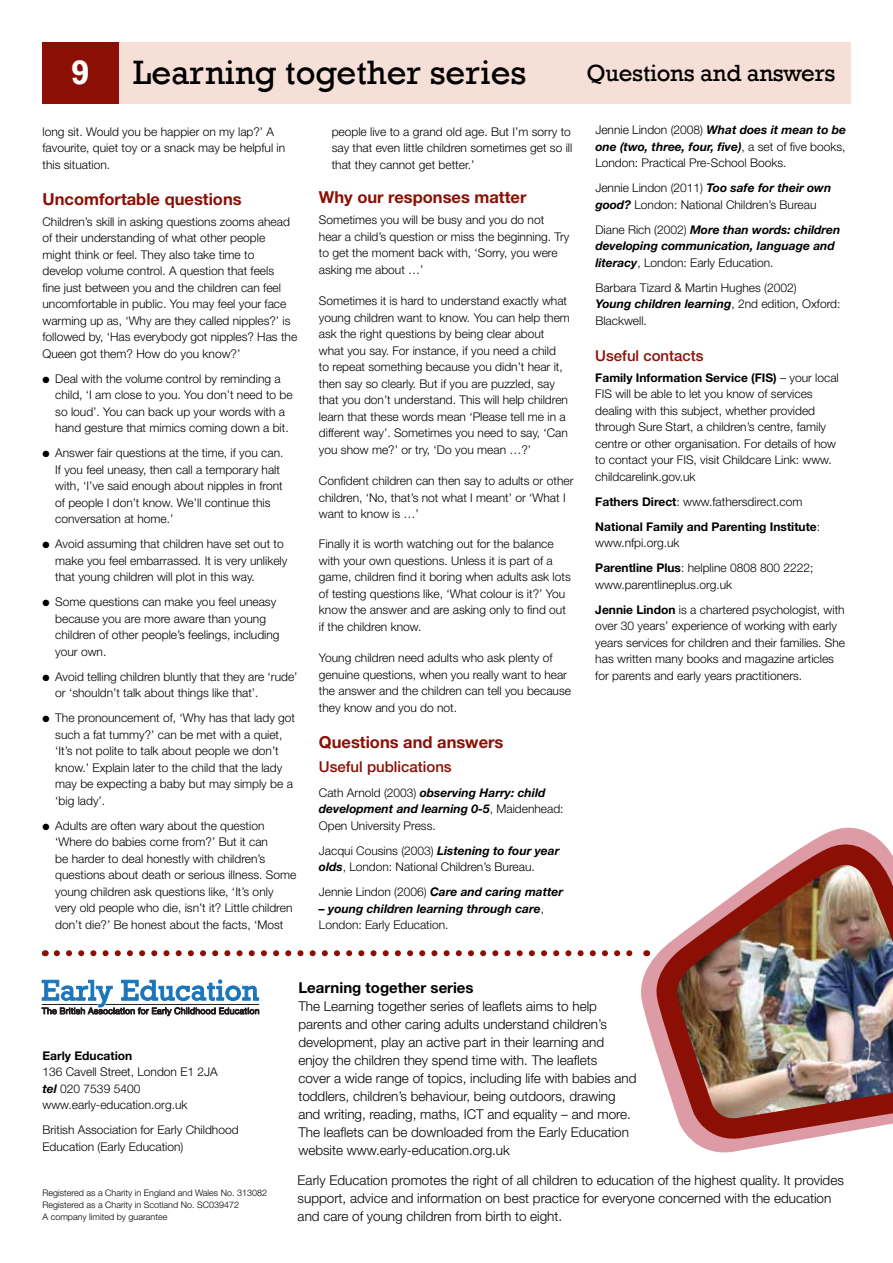
<style>
.page{position:relative;width:893px;height:1263px;background:#fff}
.page>*{position:absolute;margin:0;border:0;box-sizing:border-box;transform-origin:0 0}
.t1{font:34.65px "Rockwell";color:#000}
.t2{font:24px "Rockwell";letter-spacing:-.01em;color:#000}
.t3{font:700 16.5px "Helvetica Neue";color:#8b0f04}
.t4{font:500 15px "Helvetica Neue";color:#8b0f04}
.t5{font:700 15px "Helvetica Neue";color:#000}
.t6{font:300 13.5px/18px "Helvetica Neue";color:#000}
.t7{font:300 12px/16.5px "Helvetica Neue";color:#000}
.t8{font:italic 700 12px/16.5px "Helvetica Neue";color:#000}
.t9{font:700 12px/25px "Helvetica Neue";color:#000}
.t10{font:300 9px/12px "Helvetica Neue";color:#000}
.s1{font-weight:700;color:#fff}
.s2{font-weight:700;font-style:italic}
.s3{font-weight:300;font-style:normal}
.s4{font-weight:700}
.s5{font-weight:300}
</style>
<div class="page">
<svg style="left:57px;top:950px;width:576px;height:6px"></svg>
<svg style="left:641px;top:829px;width:241px;height:324px"></svg>
<img style="left:655px;top:842px;width:238px;height:309px">
<div style="left:119px;top:43px;width:731px;height:61px;background:#f5dfd7"></div>
<div style="left:43px;top:43px;width:76px;height:61px;background:#8b0f04"></div>
<svg style="left:41px;top:979px;width:218px;height:37px"></svg>
<h1 class="t1" style="left:71px;top:53px;width:457px"><span class="s1">9</span> Learning together series</h1>
<h2 class="t2" style="left:586px;top:60px;width:251px">Questions and answers</h2>
<p class="t7" style="left:43px;top:123px;width:244px">long sit. Would you be happier on my lap?’ A favourite, quiet toy or a snack may be helpful in this situation.</p>
<h3 class="t3" style="left:43px;top:189px;width:201px">Uncomfortable questions</h3>
<p class="t7" style="left:43px;top:213px;width:256px">Children’s skill in asking questions zooms ahead of their understanding of what other people<br>might think or feel. They also take time to develop volume control. A question that feels<br>fine just between you and the children can feel uncomfortable in public. You may feel your face warming up as, ‘Why are they called nipples?’ is followed by, ‘Has everybody got nipples? Has the Queen got them? How do you know?’</p>
<p class="t7" style="left:55px;top:370px;width:239px;text-indent:-13px">● Deal with the volume control by reminding a child, ‘I am close to you. You don’t need to be so loud’. You can back up your words with a hand gesture that mimics coming down a bit.</p>
<p class="t7" style="left:55px;top:444px;width:230px;text-indent:-13px">● Answer fair questions at the time, if you can.<br>If you feel uneasy, then call a temporary halt with, ‘I’ve said enough about nipples in front of people I don’t know. We’ll continue this conversation at home.’</p>
<p class="t7" style="left:55px;top:535px;width:234px;text-indent:-13px">● Avoid assuming that children have set out to make you feel embarrassed. It is very unlikely that young children will plot in this way.</p>
<p class="t7" style="left:55px;top:593px;width:226px;text-indent:-13px">● Some questions can make you feel uneasy because you are more aware than young children of other people’s feelings, including your own.</p>
<p class="t7" style="left:55px;top:668px;width:244px;text-indent:-13px">● Avoid telling children bluntly that they are ‘rude’ or ‘shouldn’t talk about things like that’.</p>
<p class="t7" style="left:55px;top:709px;width:241px;text-indent:-13px">● The pronouncement of, ‘Why has that lady got such a fat tummy?’ can be met with a quiet, ‘It’s not polite to talk about people we don’t know.’ Explain later to the child that the lady may be expecting a baby but may simply be a ‘big lady’.</p>
<p class="t7" style="left:55px;top:817px;width:243px;text-indent:-13px">● Adults are often wary about the question ‘Where do babies come from?’ But it can<br>be harder to deal honestly with children’s questions about death or serious illness. Some young children ask questions like, ‘It’s only very old people who die, isn’t it? Little children don’t die?’ Be honest about the facts, ‘Most</p>
<p class="t7" style="left:332px;top:123px;width:242px">people live to a grand old age. But I’m sorry to say that even little children sometimes get so ill that they cannot get better.’</p>
<h3 class="t3" style="left:319px;top:187px;width:209px">Why our responses matter</h3>
<p class="t7" style="left:319px;top:211px;width:252px">Sometimes you will be busy and you do not hear a child’s question or miss the beginning. Try to get the moment back with, ‘Sorry, you were asking me about …’</p>
<p class="t7" style="left:319px;top:292px;width:252px">Sometimes it is hard to understand exactly what young children want to know. You can help them ask the right questions by being clear about what you say. For instance, if you need a child<br>to repeat something because you didn’t hear it, then say so clearly. But if you are puzzled, say that you don’t understand. This will help children learn that these words mean ‘Please tell me in a different way’. Sometimes you need to say, ‘Can you show me?’ or try, ‘Do you mean …?’</p>
<p class="t7" style="left:319px;top:472px;width:256px">Confident children can then say to adults or other children, ‘No, that’s not what I meant’ or ‘What I want to know is …’</p>
<p class="t7" style="left:319px;top:535px;width:253px">Finally it is worth watching out for the balance with your own questions. Unless it is part of a game, children find it boring when adults ask lots of testing questions like, ‘What colour is it?’ You know the answer and are asking only to find out if the children know.</p>
<p class="t7" style="left:319px;top:649px;width:254px">Young children need adults who ask plenty of genuine questions, when you really want to hear the answer and the children can tell you because they know and you do not.</p>
<h3 class="t3" style="left:319px;top:732px;width:186px">Questions and answers</h3>
<p class="t4" style="left:319px;top:757px;width:134px">Useful publications</p>
<p class="t7" style="left:319px;top:784px;width:246px">Cath Arnold (2003) <span class="s2">observing Harry: child development and learning 0-5</span>, Maidenhead:<br>Open University Press.</p>
<p class="t7" style="left:319px;top:842px;width:242px">Jacqui Cousins (2003) <span class="s2">Listening to four year olds</span>, London: National Children’s Bureau.</p>
<p class="t8" style="left:319px;top:883px;width:246px"><span class="s3">Jennie Lindon (2006)</span> Care and caring matter</p>
<p class="t8" style="left:319px;top:900px;width:227px">– young children learning through care<span class="s3">,<br>London: Early Education.</span></p>
<p class="t7" style="left:595px;top:121px;width:252px;text-align:justify">Jennie Lindon (2008) <span class="s2">What does it mean to be one (two, three, four, five)</span>, a set of five books, London: Practical Pre-School Books.</p>
<p class="t7" style="left:595px;top:179px;width:238px">Jennie Lindon (2011) <span class="s2">Too safe for their own good?</span> London: National Children’s Bureau</p>
<p class="t8" style="left:595px;top:221px;width:247px"><span class="s3">Diane Rich (2002)</span> More than words: children developing communication, language and literacy<span class="s3">, London: Early Education.</span></p>
<p class="t7" style="left:595px;top:279px;width:247px">Barbara Tizard &amp; Martin Hughes (2002)<br><span class="s2">Young children learning</span>, 2nd edition, Oxford:<br>Blackwell.</p>
<p class="t4" style="left:595px;top:346px;width:110px">Useful contacts</p>
<p class="t7" style="left:595px;top:369px;width:245px"><span class="s4">Family Information Service (FIS)</span> – your local FIS will be able to let you know of services dealing with this subject, whether provided through Sure Start, a children’s centre, family centre or other organisation. For details of how to contact your FIS, visit Childcare Link: www. childcarelink.gov.uk</p>
<p class="t9" style="left:595px;top:488px;width:226px">Fathers Direct<span class="s5">: www.fathersdirect.com<br></span>National Family and Parenting Institute<span class="s5">:</span></p>
<p class="t7" style="left:595px;top:530px;width:220px;line-height:25px">www.nfpi.org.uk<br><span class="s4">Parentline Plus</span>: helpline 0808 800 2222;</p>
<p class="t7" style="left:595px;top:571px;width:251px;line-height:25px">www.parentlineplus.org.uk<br><span class="s4">Jennie Lindon</span> is a chartered psychologist, with</p>
<p class="t7" style="left:595px;top:617px;width:251px">over 30 years’ experience of working with early years services for children and their families. She has written many books and magazine articles for parents and early years practitioners.</p>
<p class="t9" style="left:43px;top:1042px;width:91px">Early Education</p>
<p class="t7" style="left:43px;top:1063px;width:177px">136 Cavell Street, London E1 2JA <span class="s2">tel</span> 020 7539 5400 www.early-education.org.uk</p>
<p class="t7" style="left:43px;top:1121px;width:198px">British Association for Early Childhood<br>Education (Early Education)</p>
<p class="t10" style="left:43px;top:1186px;width:226px">Registered as a Charity in England and Wales No. 313082<br>Registered as a Charity in Scotland No. SC039472<br>A company limited by guarantee</p>
<p class="t5" style="left:298px;top:978px;width:177px">Learning together series</p>
<p class="t6" style="left:298px;top:996px;width:340px">The Learning together series of leaflets aims to help parents and other caring adults understand children’s development, play an active part in their learning and enjoy the children they spend time with. The leaflets<br>cover a wide range of topics, including life with babies and toddlers, children’s behaviour, being outdoors, drawing and writing, reading, maths, ICT and equality – and more.<br>The leaflets can be downloaded from the Early Education website www.early-education.org.uk</p>
<p class="t6" style="left:298px;top:1171px;width:548px">Early Education promotes the right of all children to education of the highest quality. It provides support, advice and information on best practice for everyone concerned with the education and care of young children from birth to eight.</p>
</div>
